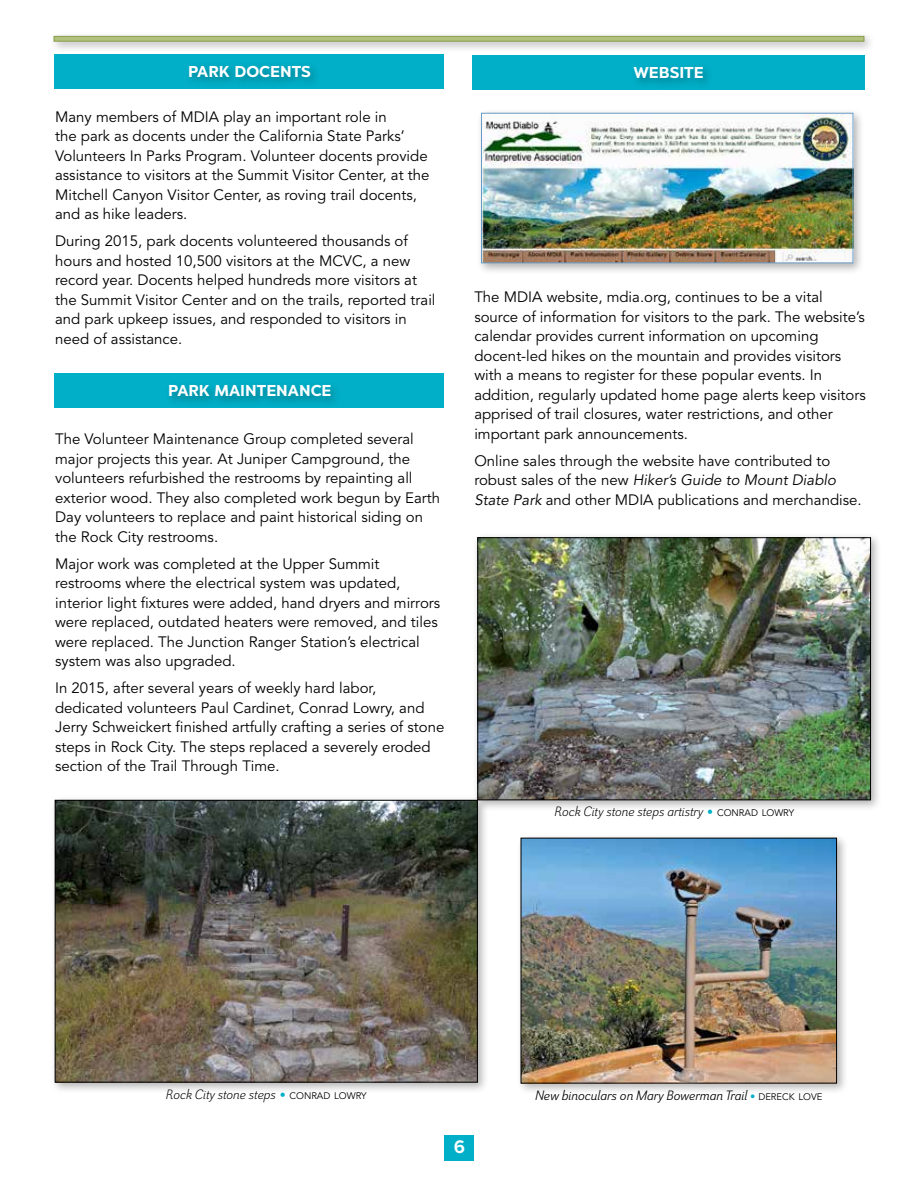
<style>
.page{position:relative;width:918px;height:1188px;background:#fff}
.page>*{position:absolute;margin:0;border:0;box-sizing:border-box;transform-origin:0 0}
.t1{font:700 18px "Chronica Pro";color:#fff}
.t2{font:700 15.75px "Chronica Pro";color:#fff}
.t3{font:15px/19.5px "Avenir LT Std";color:#000}
.t4{font:13.5px "Grn D Nor Boo It";color:#000}
.t5{font:13.5px "Grn D Nor Reg It";color:#000}
.s1{font-style:italic}
.s2{font-family:"Avenir LT Std";font-size:12px;color:#01afc8}
.s3{font-family:"Avenir LT Std";font-size:9.45px}
.s4{font-family:"Avenir LT Std";font-size:10.5px;color:#01afc8}
</style>
<div class="page">
<div style="left:49px;top:31px;width:827px;height:22px;background:#000;opacity:.3"></div>
<svg style="left:54px;top:36px;width:810px;height:6px;background:#a5b770"></svg>
<div style="left:54px;top:54px;width:390px;height:34px;background:#01afc8"></div>
<div style="left:185px;top:61px;width:136px;height:28px;background:#000;opacity:.3"></div>
<div style="left:55px;top:374px;width:389px;height:34px;background:#01afc8"></div>
<div style="left:165px;top:381px;width:177px;height:27px;background:#000;opacity:.3"></div>
<div style="left:516px;top:833px;width:333px;height:262px;background:#000;opacity:.3"></div>
<img style="left:523px;top:840px;width:312px;height:242px">
<div style="left:521px;top:838px;width:316px;height:246px;border:1px solid #000"></div>
<div style="left:472px;top:56px;width:393px;height:34px;background:#01afc8"></div>
<div style="left:630px;top:63px;width:84px;height:27px;background:#000;opacity:.3"></div>
<div style="left:445px;top:1136px;width:29px;height:25px;background:#01afc8"></div>
<div style="left:476px;top:108px;width:389px;height:167px;background:#000;opacity:.3"></div>
<img style="left:483px;top:115px;width:368px;height:146px">
<div style="left:481px;top:113px;width:372px;height:150px;border:1px solid #689bc6"></div>
<div style="left:50px;top:795px;width:440px;height:299px;background:#000;opacity:.3"></div>
<img style="left:57px;top:802px;width:419px;height:279px">
<div style="left:55px;top:800px;width:423px;height:283px;border:1px solid #000"></div>
<div style="left:473px;top:533px;width:410px;height:279px;background:#000;opacity:.3"></div>
<img style="left:479px;top:539px;width:390px;height:259px">
<div style="left:477px;top:537px;width:394px;height:263px;border:1px solid #000"></div>
<p class="t2" style="left:188px;top:62px;width:124px">PARK DOCENTS</p>
<p class="t3" style="left:55px;top:107px;width:376px">Many members of MDIA play an important role in<br>the park as docents under the California State Parks’ Volunteers In Parks Program. Volunteer docents provide assistance to visitors at the Summit Visitor Center, at the Mitchell Canyon Visitor Center, as roving trail docents, and as hike leaders.</p>
<p class="t3" style="left:55px;top:232px;width:382px">During 2015, park docents volunteered thousands of hours and hosted 10,500 visitors at the MCVC, a new record year. Docents helped hundreds more visitors at the Summit Visitor Center and on the trails, reported trail and park upkeep issues, and responded to visitors in need of assistance.</p>
<p class="t2" style="left:168px;top:381px;width:165px">PARK MAINTENANCE</p>
<p class="t3" style="left:55px;top:430px;width:387px">The Volunteer Maintenance Group completed several major projects this year. At Juniper Campground, the volunteers refurbished the restrooms by repainting all exterior wood. They also completed work begun by Earth Day volunteers to replace and paint historical siding on the Rock City restrooms.</p>
<p class="t3" style="left:55px;top:554px;width:387px">Major work was completed at the Upper Summit restrooms where the electrical system was updated, interior light fixtures were added, hand dryers and mirrors were replaced, outdated heaters were removed, and tiles were replaced. The Junction Ranger Station’s electrical system was also upgraded.</p>
<p class="t3" style="left:55px;top:679px;width:391px">In 2015, after several years of weekly hard labor, dedicated volunteers Paul Cardinet, Conrad Lowry, and Jerry Schweickert finished artfully crafting a series of stone steps in Rock City. The steps replaced a severely eroded section of the Trail Through Time.</p>
<p class="t2" style="left:633px;top:63px;width:72px">WEBSITE</p>
<p class="t3" style="left:474px;top:288px;width:393px">The MDIA website, mdia.org, continues to be a vital source of information for visitors to the park. The website’s calendar provides current information on upcoming docent-led hikes on the mountain and provides visitors with a means to register for these popular events. In addition, regularly updated home page alerts keep visitors apprised of trail closures, water restrictions, and other important park announcements.</p>
<p class="t3" style="left:474px;top:451px;width:389px">Online sales through the website have contributed to robust sales of the new <span class="s1">Hiker’s Guide to Mount Diablo<br>State Park</span> and other MDIA publications and merchandise.</p>
<p class="t4" style="left:554px;top:803px;width:241px">Rock City stone steps artistry <span class="s2">•</span> <span class="s3">CONRAD LOWRY</span></p>
<p class="t4" style="left:166px;top:1086px;width:202px">Rock City stone steps <span class="s2">•</span> <span class="s3">CONRAD LOWRY</span></p>
<p class="t5" style="left:535px;top:1087px;width:289px">New binoculars on Mary Bowerman Trail <span class="s4">•</span> <span class="s3">DERECK LOVE</span></p>
<p class="t1" style="left:454px;top:1136px;width:13px">6</p>
</div>
